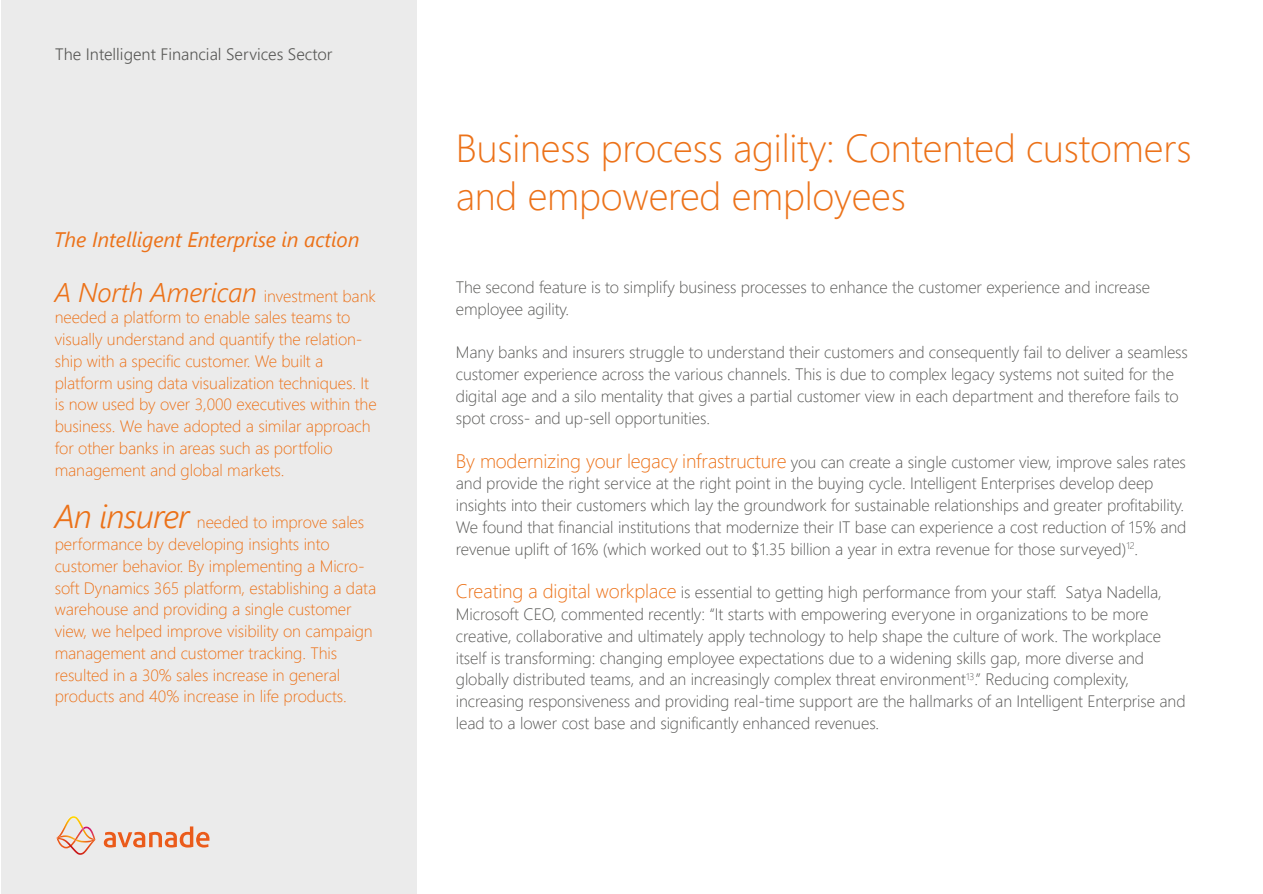
<style>
.page{position:relative;width:1263px;height:894px;background:#fff}
.page>*{position:absolute;margin:0;border:0;box-sizing:border-box;transform-origin:0 0}
.t1{font:300 39px/48px "Segoe UI";letter-spacing:-.005em;color:#ec7219}
.t2{font:italic 300 27px "Segoe UI";letter-spacing:-.01em;color:#ec7219}
.t3{font:italic 21px "Segoe UI";letter-spacing:-.005em;color:#ec7219}
.t4{font:300 16.5px/21.8px "Segoe UI";letter-spacing:-.005em;color:#585856}
.t5{font:300 16.5px/21.8px "Segoe UI";letter-spacing:-.005em;color:#ec7219}
.t6{font:300 16.5px "Segoe UI";color:#585856}
.s1{font-style:normal;font-size:16.5px}
.s2{font-style:italic;font-size:33px}
.s3{font-size:19.5px;color:#ec7219}
</style>
<div class="page">
<div style="left:1px;top:1px;width:415px;height:892px;background:#ebebeb"></div>
<svg style="left:103px;top:826px;width:106px;height:21px"></svg>
<svg style="left:56px;top:816px;width:39px;height:38px"></svg>
<p class="t6" style="left:55px;top:42px;width:279px">The Intelligent Financial Services Sector</p>
<p class="t3" style="left:54px;top:225px;width:307px">The Intelligent Enterprise in action</p>
<h2 class="t2" style="left:55px;top:273px;width:322px">A North American <span class="s1">investment bank</span></h2>
<p class="t5" style="left:55px;top:306px;width:323px">needed a platform to enable sales teams to visually understand and quantify the relation&shy;ship with a specific customer. We built a platform using data visualization techniques. It is now used by over 3,000 executives within the business. We have adopted a similar approach for other banks in areas such as portfolio management and global markets.</p>
<p class="t5" style="left:55px;top:510px;width:323px"><span class="s2">An insurer</span> needed to improve sales performance by developing insights into customer behavior. By implementing a Micro&shy;soft Dynamics 365 platform, establishing a data warehouse and providing a single customer view, we helped improve visibility on campaign management and customer tracking. This resulted in a 30% sales increase in general products and 40% increase in life products.</p>
<h1 class="t1" style="left:456px;top:122px;width:737px">Business process agility: Contented customers and empowered employees</h1>
<p class="t4" style="left:456px;top:275px;width:696px">The second feature is to simplify business processes to enhance the customer experience and increase employee agility.</p>
<p class="t4" style="left:456px;top:341px;width:733px">Many banks and insurers struggle to understand their customers and consequently fail to deliver a seamless customer experience across the various channels. This is due to complex legacy systems not suited for the digital age and a silo mentality that gives a partial customer view in each department and therefore fails to spot cross- and up-sell opportunities.</p>
<p class="t4" style="left:456px;top:450px;width:732px"><span class="s3">By modernizing your legacy infrastructure</span> you can create a single customer view, improve sales rates and provide the right service at the right point in the buying cycle. Intelligent Enterprises develop deep insights into their customers which lay the groundwork for sustainable relationships and greater profitability.<br>We found that financial institutions that modernize their IT base can experience a cost reduction of 15% and revenue uplift of 16% (which worked out to $1.35 billion a year in extra revenue for those surveyed)<sup>12</sup>.</p>
<p class="t4" style="left:456px;top:580px;width:731px"><span class="s3">Creating a digital workplace</span> is essential to getting high performance from your staff. Satya Nadella, Microsoft CEO, commented recently: “It starts with empowering everyone in organizations to be more creative, collaborative and ultimately apply technology to help shape the culture of work. The workplace itself is transforming: changing employee expectations due to a widening skills gap, more diverse and globally distributed teams, and an increasingly complex threat environment<sup>13</sup>.” Reducing complexity, increasing responsiveness and providing real-time support are the hallmarks of an Intelligent Enterprise and lead to a lower cost base and significantly enhanced revenues.</p>
</div>
